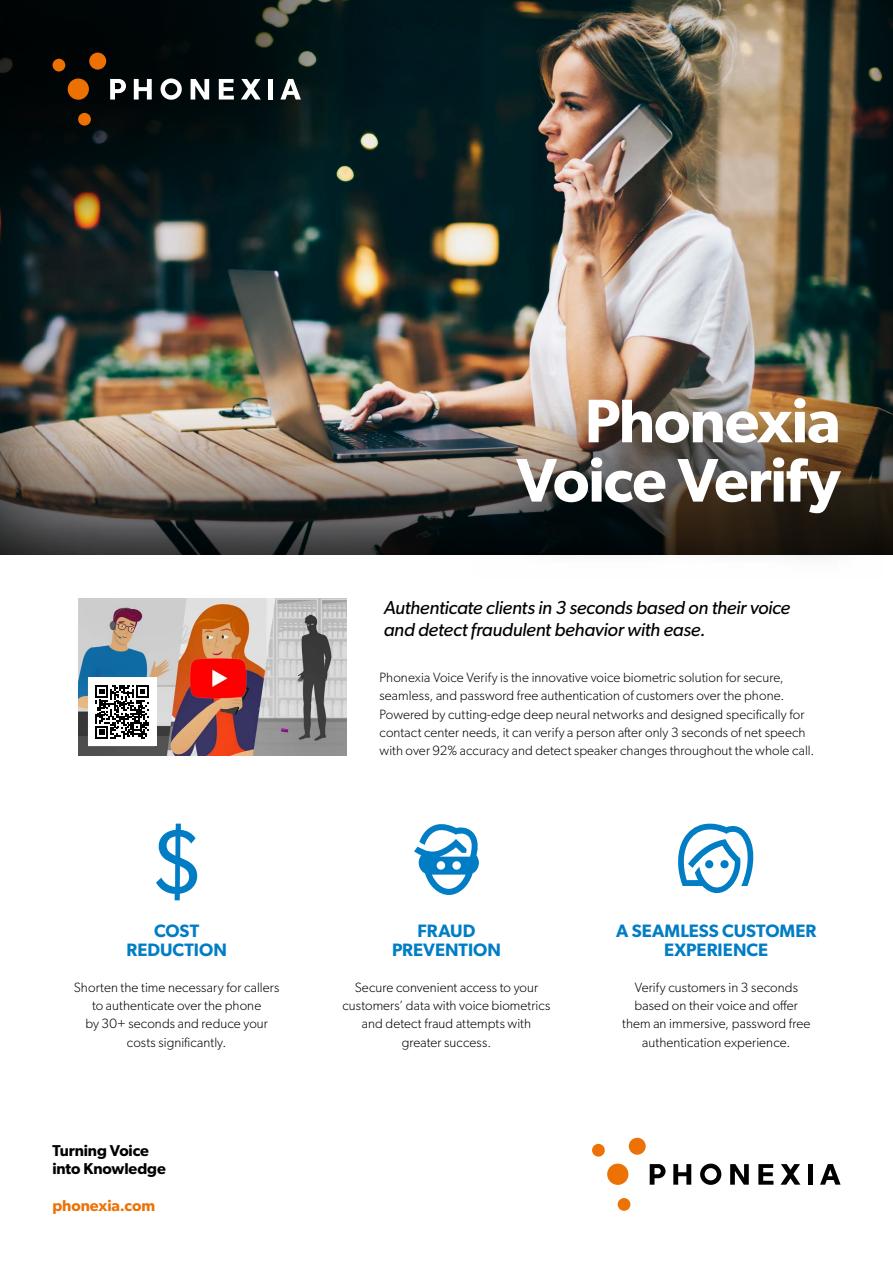
<style>
.page{position:relative;width:893px;height:1263px;background:#fff}
.page>*{position:absolute;margin:0;border:0;box-sizing:border-box;transform-origin:0 0}
.t1{font:600 61.65px/59.2px "Gibson";letter-spacing:-.02em;color:#fff;text-align:right}
.t2{font:italic 18.9px/21.6px "Gibson";letter-spacing:-.015em;color:#000}
.t3{font:600 18px/18.1px "Gibson";color:#007dc4;text-align:center}
.t4{font:600 15.75px/18.1px "Gibson";letter-spacing:-.005em;color:#000}
.t5{font:600 15.75px "Gibson";letter-spacing:-.005em;color:#ec7206}
.t6{font:300 13.5px/18.1px "Gibson";letter-spacing:.005em;color:#000;text-align:center}
</style>
<div class="page">
<img style="left:0;top:0;width:893px;height:555px">
<svg style="left:0;top:0;width:395px;height:227px;background:#071415"></svg>
<svg style="left:673px;top:1164px;width:18px;height:21px"></svg>
<svg style="left:730px;top:1164px;width:19px;height:21px"></svg>
<svg style="left:758px;top:1164px;width:15px;height:21px"></svg>
<div style="left:808px;top:1164px;width:5px;height:21px;background:#000"></div>
<svg style="left:820px;top:1164px;width:21px;height:21px"></svg>
<svg style="left:650px;top:1164px;width:16px;height:21px"></svg>
<svg style="left:780px;top:1164px;width:20px;height:21px"></svg>
<svg style="left:700px;top:1163px;width:21px;height:22px"></svg>
<div style="left:592px;top:1144px;width:13px;height:13px;background:#ec7206;border-radius:50%"></div>
<div style="left:629px;top:1137px;width:17px;height:18px;background:#ec7206;border-radius:50%"></div>
<div style="left:618px;top:1198px;width:12px;height:13px;background:#ec7206;border-radius:50%"></div>
<div style="left:607px;top:1163px;width:21px;height:22px;background:#ec7206;border-radius:50%"></div>
<svg style="left:134px;top:79px;width:18px;height:21px"></svg>
<svg style="left:191px;top:79px;width:18px;height:21px"></svg>
<svg style="left:219px;top:79px;width:15px;height:21px"></svg>
<div style="left:268px;top:79px;width:5px;height:21px;background:#fff"></div>
<svg style="left:280px;top:79px;width:21px;height:21px"></svg>
<svg style="left:110px;top:79px;width:16px;height:21px"></svg>
<svg style="left:241px;top:79px;width:20px;height:21px"></svg>
<svg style="left:161px;top:78px;width:21px;height:22px"></svg>
<div style="left:52px;top:59px;width:13px;height:13px;background:#ed7003;border-radius:50%"></div>
<div style="left:89px;top:53px;width:17px;height:17px;background:#ed7003;border-radius:50%"></div>
<div style="left:78px;top:113px;width:13px;height:13px;background:#ed7003;border-radius:50%"></div>
<div style="left:68px;top:78px;width:21px;height:22px;background:#ed7003;border-radius:50%"></div>
<svg style="left:156px;top:824px;width:41px;height:76px"></svg>
<svg style="left:678px;top:823px;width:76px;height:70px"></svg>
<img style="left:474px;top:374px;width:410px;height:184px">
<img style="left:79px;top:599px;width:268px;height:156px">
<div style="left:88px;top:678px;width:68px;height:68px;background:#fff"></div>
<svg style="left:95px;top:685px;width:54px;height:53px"></svg>
<svg style="left:414px;top:824px;width:65px;height:71px"></svg>
<h1 class="t1" style="left:516px;top:390px;width:326px">Phonexia<br>Voice Verify</h1>
<h2 class="t2" style="left:384px;top:596px;width:408px">Authenticate clients in 3 seconds based on their voice and detect fraudulent behavior with ease.</h2>
<p class="t6" style="left:380px;top:668px;width:436px;text-align:left">Phonexia Voice Verify is the innovative voice biometric solution for secure, seamless, and password free authentication of customers over the phone.<br>Powered by cutting-edge deep neural networks and designed specifically for contact center needs, it can verify a person after only 3 seconds of net speech with over 92% accuracy and detect speaker changes throughout the whole call.</p>
<h3 class="t3" style="left:126px;top:922px;width:102px">COST<br>REDUCTION</h3>
<p class="t6" style="left:74px;top:978px;width:207px">Shorten the time necessary for callers to authenticate over the phone<br>by 30+ seconds and reduce your costs significantly.</p>
<p class="t4" style="left:52px;top:1141px;width:115px">Turning Voice into Knowledge</p>
<p class="t5" style="left:52px;top:1196px;width:104px">phonexia.com</p>
<h3 class="t3" style="left:392px;top:922px;width:110px">FRAUD<br>PREVENTION</h3>
<p class="t6" style="left:342px;top:978px;width:210px">Secure convenient access to your customers’ data with voice biometrics and detect fraud attempts with greater success.</p>
<h3 class="t3" style="left:616px;top:922px;width:202px">A SEAMLESS CUSTOMER<br>EXPERIENCE</h3>
<p class="t6" style="left:622px;top:978px;width:190px">Verify customers in 3 seconds based on their voice and offer them an immersive, password free authentication experience.</p>
</div>
